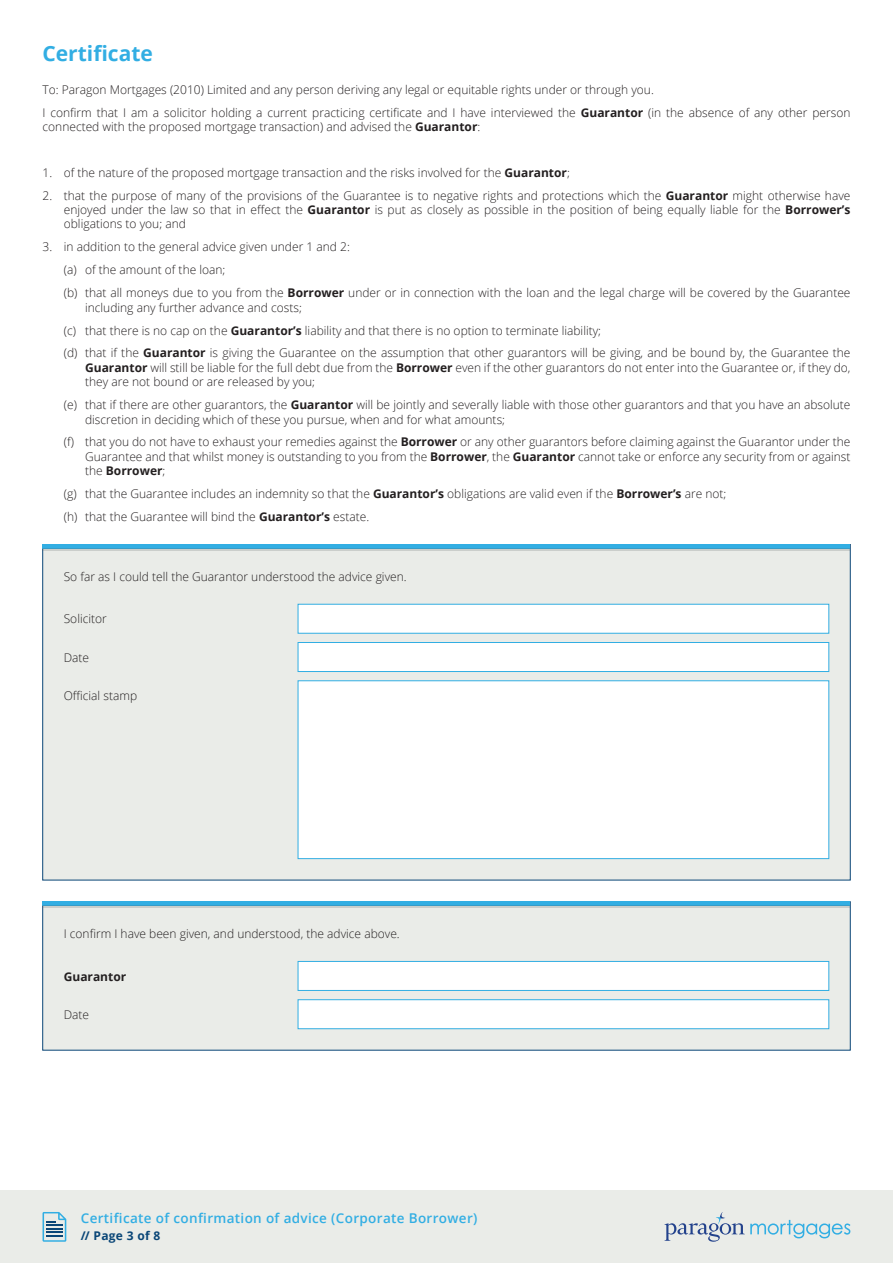
<style>
.page{position:relative;width:893px;height:1263px;background:#fff}
.page>*{position:absolute;margin:0;border:0;box-sizing:border-box;transform-origin:0 0}
.t1{font:700 21px "Open Sans";color:#32aee3}
.t2{font:600 13.5px "Open Sans";letter-spacing:.025em;color:#32aee3}
.t3{font:300 12px/23px "Open Sans";color:#231f20}
.t4{font:700 12px "Open Sans";letter-spacing:.025em;color:#0a4677}
.t5{font:700 12px "Open Sans";color:#231f20}
.s1{font-weight:700}
</style>
<div class="page">
<div style="left:0;top:1191px;width:893px;height:72px;background:#eaece8"></div>
<svg style="left:43px;top:1212px;width:23px;height:30px"></svg>
<svg style="left:664px;top:1212px;width:186px;height:30px"></svg>
<div style="left:43px;top:544px;width:807px;height:336px;background:#eaece8"></div>
<div style="left:43px;top:901px;width:807px;height:149px;background:#eaece8"></div>
<div style="left:43px;top:544px;width:807px;height:5px;background:#32aee3"></div>
<div style="left:43px;top:901px;width:807px;height:5px;background:#32aee3"></div>
<hr style="left:43px;top:549px;width:807px;height:2px;background:#505658">
<hr style="left:43px;top:906px;width:807px;height:2px;background:#505658">
<div style="left:298px;top:604px;width:531px;height:30px;background:#fff;border:1px solid #32aee3"></div>
<div style="left:298px;top:961px;width:531px;height:30px;background:#fff;border:1px solid #32aee3"></div>
<div style="left:298px;top:642px;width:531px;height:30px;background:#fff;border:1px solid #32aee3"></div>
<div style="left:298px;top:999px;width:531px;height:30px;background:#fff;border:1px solid #32aee3"></div>
<div style="left:298px;top:680px;width:531px;height:179px;background:#fff;border:1px solid #32aee3"></div>
<h1 class="t1" style="left:43px;top:38px;width:112px">Certificate</h1>
<p class="t3" style="left:43px;top:77px;width:809px">To: Paragon Mortgages (2010) Limited and any person deriving any legal or equitable rights under or through you.<br>I confirm that I am a solicitor holding a current practicing certificate and I have interviewed the <span class="s1">Guarantor</span> (in the absence of any other person</p>
<p class="t3" style="left:43px;top:115px;width:439px">connected with the proposed mortgage transaction) and advised the <span class="s1">Guarantor</span>:</p>
<p class="t3" style="left:43px;top:161px;width:529px">1. of the nature of the proposed mortgage transaction and the risks involved for the <span class="s1">Guarantor</span>;</p>
<p class="t3" style="left:64px;top:188px;width:788px;line-height:14.4px;text-align:justify;text-indent:-21px">2. that the purpose of many of the provisions of the Guarantee is to negative rights and protections which the <span class="s1">Guarantor</span> might otherwise have enjoyed under the law so that in effect the <span class="s1">Guarantor</span> is put as closely as possible in the position of being equally liable for the <span class="s1">Borrower’s </span>obligations to you; and</p>
<p class="t3" style="left:64px;top:235px;width:788px;text-indent:-21px">3. in addition to the general advice given under 1 and 2:<br>(a) of the amount of the loan;<br>(b) that all moneys due to you from the <span class="s1">Borrower</span> under or in connection with the loan and the legal charge will be covered by the Guarantee</p>
<p class="t3" style="left:64px;top:295px;width:788px;text-indent:21px">including any further advance and costs;<br>(c) that there is no cap on the <span class="s1">Guarantor’s</span> liability and that there is no option to terminate liability;<br>(d) that if the <span class="s1">Guarantor</span> is giving the Guarantee on the assumption that other guarantors will be giving, and be bound by, the Guarantee the</p>
<p class="t3" style="left:85px;top:360px;width:767px;line-height:14.4px"><span class="s1">Guarantor</span> will still be liable for the full debt due from the <span class="s1">Borrower</span> even if the other guarantors do not enter into the Guarantee or, if they do, they are not bound or are released by you;</p>
<p class="t3" style="left:85px;top:397px;width:767px;line-height:14.4px;text-indent:-21px">(e) that if there are other guarantors, the <span class="s1">Guarantor</span> will be jointly and severally liable with those other guarantors and that you have an absolute discretion in deciding which of these you pursue, when and for what amounts;</p>
<p class="t3" style="left:85px;top:435px;width:767px;line-height:14.4px;text-align:justify;text-indent:-21px">(f) that you do not have to exhaust your remedies against the <span class="s1">Borrower</span> or any other guarantors before claiming against the Guarantor under the Guarantee and that whilst money is outstanding to you from the <span class="s1">Borrower</span>, the <span class="s1">Guarantor</span> cannot take or enforce any security from or against the <span class="s1">Borrower</span>;</p>
<p class="t3" style="left:64px;top:482px;width:664px">(g) that the Guarantee includes an indemnity so that the <span class="s1">Guarantor’s</span> obligations are valid even if the <span class="s1">Borrower’s</span> are not; (h) that the Guarantee will bind the <span class="s1">Guarantor’s</span> estate.</p>
<p class="t3" style="left:64px;top:565px;width:344px">So far as I could tell the Guarantor understood the advice given.</p>
<p class="t3" style="left:64px;top:607px;width:45px">Solicitor</p>
<p class="t3" style="left:64px;top:645px;width:27px">Date</p>
<p class="t3" style="left:64px;top:684px;width:75px">Official stamp</p>
<p class="t3" style="left:64px;top:922px;width:338px">I confirm I have been given, and understood, the advice above.</p>
<p class="t5" style="left:64px;top:968px;width:64px">Guarantor</p>
<p class="t3" style="left:64px;top:1003px;width:27px">Date</p>
<p class="t2" style="left:81px;top:1209px;width:398px">Certificate of confirmation of advice (Corporate Borrower)</p>
<p class="t4" style="left:81px;top:1227px;width:81px">// Page 3 of 8</p>
</div>
